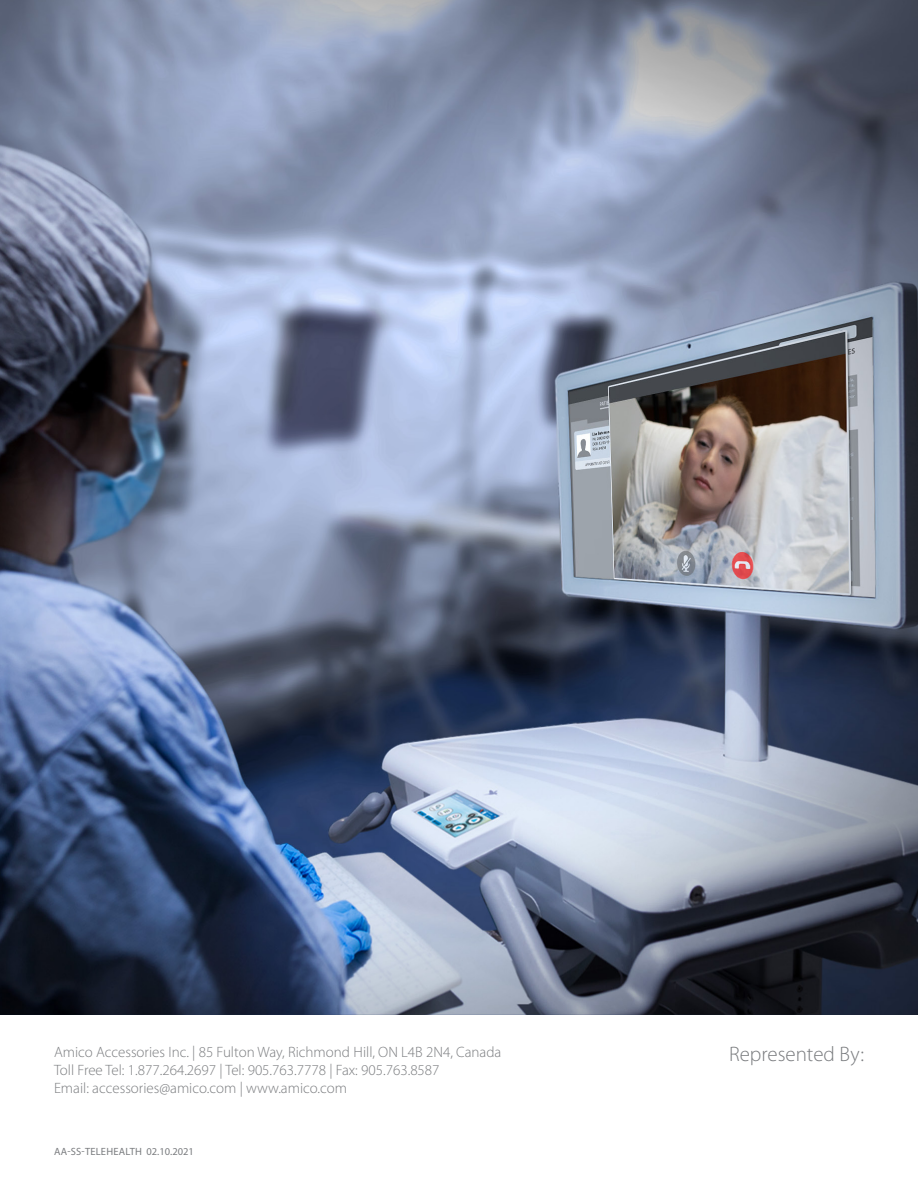
<style>
.page{position:relative;width:918px;height:1188px;background:#fff}
.page>*{position:absolute;margin:0;border:0;box-sizing:border-box;transform-origin:0 0}
.t1{font:300 21px "Myriad Pro";color:#7a7c7f}
.back_cover_footer{font:300 15px "Myriad Pro";color:#7a7c7f}
.File_Code{font:10.5px "Myriad Pro";letter-spacing:.02em;color:#7a7c7f}
</style>
<div class="page">
<img style="left:0;top:0;width:918px;height:1015px">
<p class="back_cover_footer" style="left:54px;top:1043px;width:449px">Amico Accessories Inc. | 85 Fulton Way, Richmond Hill, ON L4B 2N4, Canada</p>
<p class="back_cover_footer" style="left:54px;top:1061px;width:387px">Toll Free Tel: 1.877.264.2697 | Tel: 905.763.7778 | Fax: 905.763.8587</p>
<p class="back_cover_footer" style="left:54px;top:1079px;width:295px">Email: accessories@amico.com | www.amico.com</p>
<p class="File_Code" style="left:54px;top:1145px;width:141px">AA-SS-TELEHEALTH 02.10.2021</p>
<p class="t1" style="left:729px;top:1042px;width:136px">Represented By:</p>
</div>
